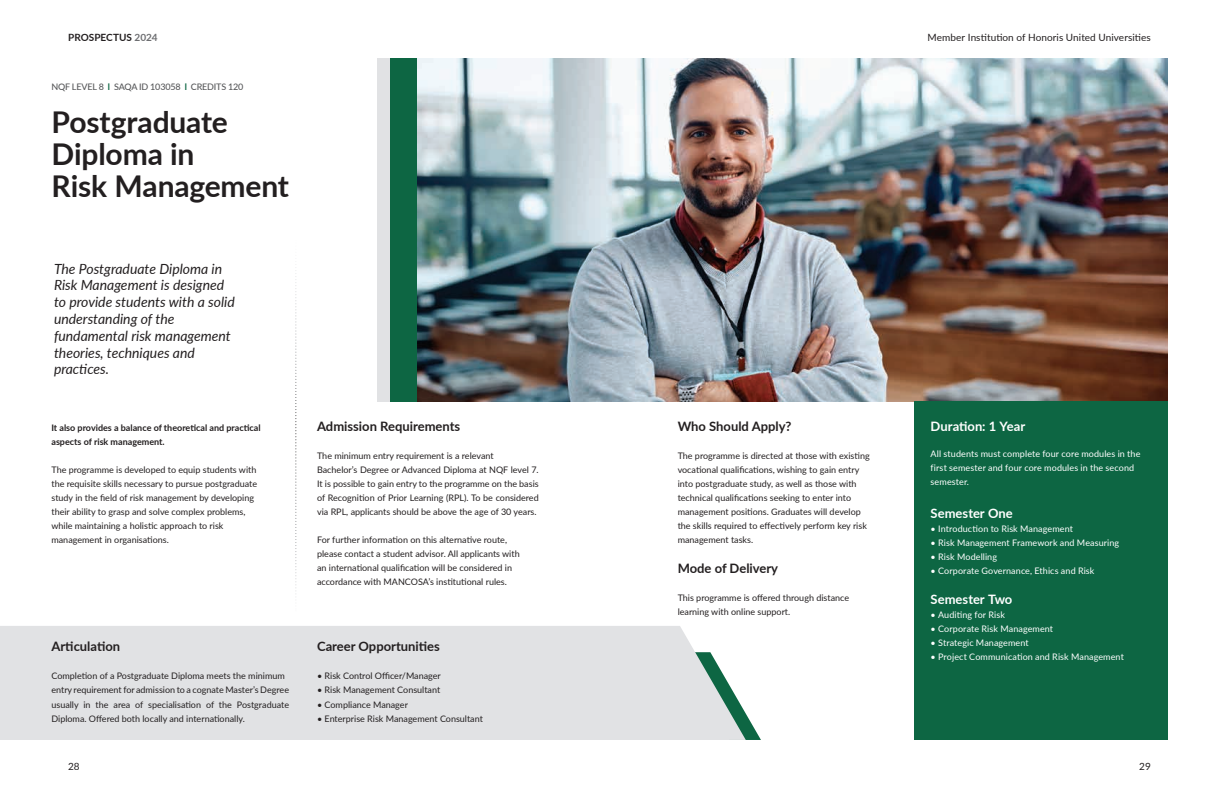
<style>
.page{position:relative;width:1219px;height:794px;background:#fff}
.page>*{position:absolute;margin:0;border:0;box-sizing:border-box;transform-origin:0 0}
.t1{font:700 30px/32px "Lato";letter-spacing:-.005em;color:#231f20}
.t2{font:italic 14px/16.8px "Lato";color:#231f20}
.t3{font:700 13px "Lato";color:#231f20}
.t4{font:700 13px "Lato";color:#fff}
.t5{font:10px "Lato";letter-spacing:.005em;color:#231f20}
.t6{font:700 10px "Lato";color:#231f20}
.t7{font:9px/14px "Lato";color:#231f20}
.t8{font:9px/14px "Lato";letter-spacing:.01em;color:#fff}
.t9{font:700 9px/14px "Lato";color:#231f20}
.t10{font:500 9px "Lato";letter-spacing:-.02em;color:#57585a}
.s1{color:#6d6e71}
.s2{font-weight:700;color:#0d6643}
</style>
<div class="page">
<svg style="left:746px;top:714px;width:15px;height:26px"></svg>
<div style="left:0;top:626px;width:746px;height:114px;background:#e1e2e4"></div>
<img style="left:417px;top:58px;width:751px;height:343px">
<div style="left:390px;top:58px;width:27px;height:343px;background:#0d6643"></div>
<div style="left:378px;top:58px;width:12px;height:343px;background:#e1e2e4"></div>
<div style="left:914px;top:401px;width:254px;height:339px;background:#0d6643"></div>
<svg style="left:295px;top:270px;width:2px;height:324px"></svg>
<p class="t6" style="left:68px;top:32px;width:91px">PROSPECTUS <span class="s1">2024</span></p>
<p class="t5" style="left:928px;top:30px;width:225px">Member Institution of Honoris United Universities</p>
<p class="t10" style="left:51px;top:83px;width:194px">NQF LEVEL 8 <span class="s2">l</span> SAQA ID 103058 <span class="s2">l</span> CREDITS 120</p>
<h1 class="t1" style="left:51px;top:108px;width:239px">Postgraduate<br>Diploma in<br>Risk Management</h1>
<h2 class="t2" style="left:54px;top:259px;width:182px">The Postgraduate Diploma in<br>Risk Management is designed to provide students with a solid understanding of the fundamental risk management theories, techniques and practices.</h2>
<p class="t9" style="left:51px;top:421px;width:211px">It also provides a balance of theoretical and practical aspects of risk management.</p>
<p class="t7" style="left:51px;top:463px;width:207px">The programme is developed to equip students with the requisite skills necessary to pursue postgraduate study in the field of risk management by developing their ability to grasp and solve complex problems, while maintaining a holistic approach to risk management in organisations.</p>
<h3 class="t3" style="left:51px;top:637px;width:70px">Articulation</h3>
<p class="t7" style="left:51px;top:669px;width:239px">Completion of a Postgraduate Diploma meets the minimum entry requirement for admission to a cognate Master’s Degree usually in the area of specialisation of the Postgraduate Diploma. Offered both locally and internationally.</p>
<h3 class="t3" style="left:317px;top:421px;width:145px">Admission Requirements</h3>
<p class="t7" style="left:317px;top:448px;width:223px">The minimum entry requirement is a relevant<br>Bachelor’s Degree or Advanced Diploma at NQF level 7.<br>It is possible to gain entry to the programme on the basis of Recognition of Prior Learning (RPL). To be considered via RPL, applicants should be above the age of 30 years.</p>
<p class="t7" style="left:317px;top:532px;width:204px">For further information on this alternative route, please contact a student advisor. All applicants with an international qualification will be considered in accordance with MANCOSA’s institutional rules.</p>
<h3 class="t3" style="left:317px;top:637px;width:124px">Career Opportunities</h3>
<p class="t7" style="left:317px;top:669px;width:125px">• Risk Control Officer/Manager</p>
<p class="t7" style="left:317px;top:683px;width:125px">• Risk Management Consultant</p>
<p class="t7" style="left:317px;top:697px;width:92px">• Compliance Manager</p>
<p class="t7" style="left:317px;top:711px;width:167px">• Enterprise Risk Management Consultant</p>
<h3 class="t3" style="left:678px;top:421px;width:115px">Who Should Apply?</h3>
<p class="t7" style="left:678px;top:448px;width:194px">The programme is directed at those with existing vocational qualifications, wishing to gain entry into postgraduate study, as well as those with technical qualifications seeking to enter into management positions. Graduates will develop the skills required to effectively perform key risk management tasks.</p>
<h3 class="t3" style="left:678px;top:563px;width:102px">Mode of Delivery</h3>
<p class="t7" style="left:678px;top:590px;width:173px">This programme is offered through distance learning with online support.</p>
<h3 class="t4" style="left:931px;top:417px;width:96px">Duration: 1 Year</h3>
<p class="t8" style="left:931px;top:446px;width:211px">All students must complete four core modules in the first semester and four core modules in the second semester.</p>
<h3 class="t4" style="left:931px;top:508px;width:84px">Semester One</h3>
<p class="t8" style="left:931px;top:521px;width:144px">• Introduction to Risk Management</p>
<p class="t8" style="left:931px;top:535px;width:190px">• Risk Management Framework and Measuring</p>
<p class="t8" style="left:931px;top:549px;width:68px">• Risk Modelling</p>
<p class="t8" style="left:931px;top:563px;width:165px">• Corporate Governance, Ethics and Risk</p>
<h3 class="t4" style="left:931px;top:594px;width:83px">Semester Two</h3>
<p class="t8" style="left:931px;top:607px;width:76px">• Auditing for Risk</p>
<p class="t8" style="left:931px;top:621px;width:124px">• Corporate Risk Management</p>
<p class="t8" style="left:931px;top:635px;width:100px">• Strategic Management</p>
<p class="t8" style="left:931px;top:649px;width:195px">• Project Communication and Risk Management</p>
<p class="t5" style="left:68px;top:762px;width:13px">28</p>
<p class="t5" style="left:1139px;top:759px;width:13px">29</p>
</div>
